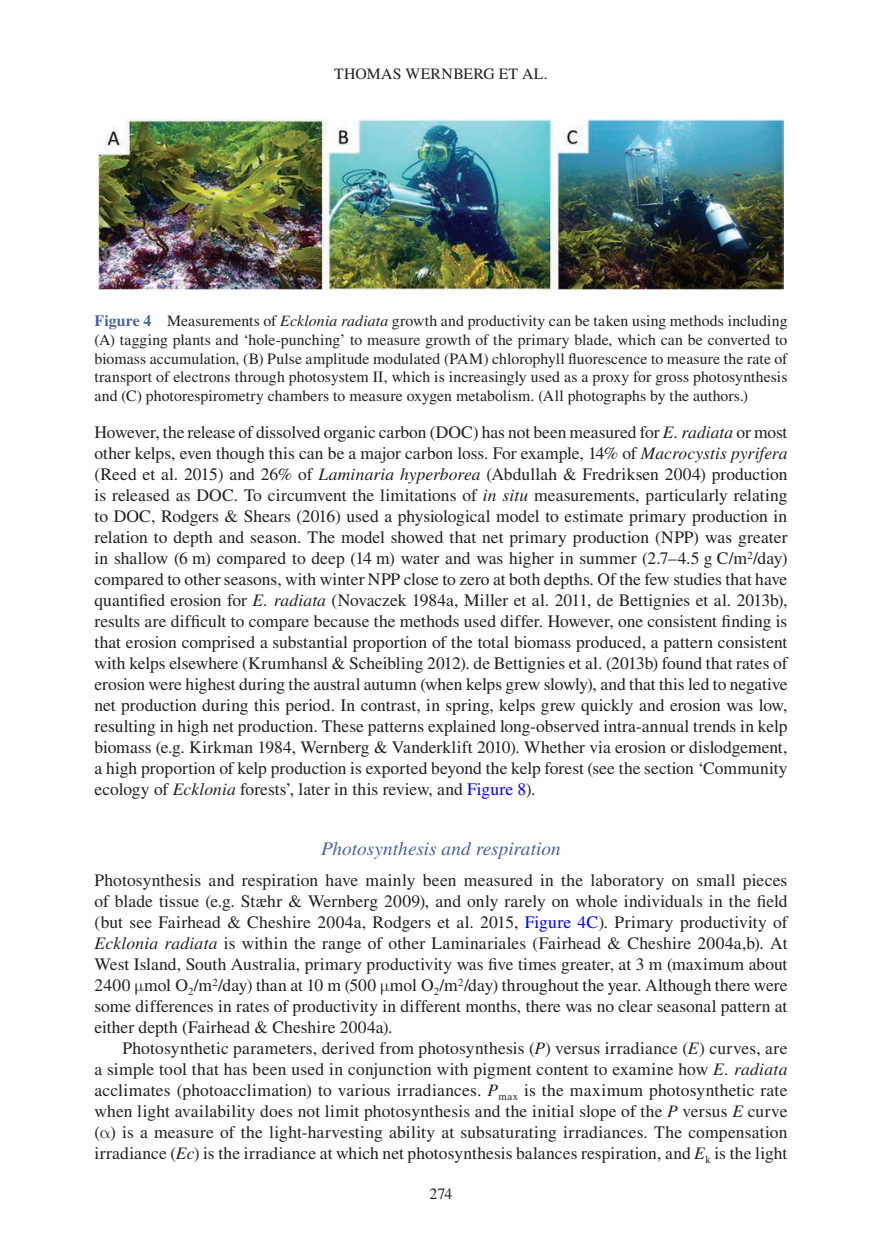
<style>
.page{position:relative;width:882px;height:1260px;background:#fff}
.page>*{position:absolute;margin:0;border:0;box-sizing:border-box;transform-origin:0 0}
.t1{font:italic 19.25px "Times LT Std";color:#4661a6}
.t2{font:17.5px/21px "Times LT Std";color:#231f20;text-align:justify}
.t3{font:15.75px/18.9px "Times LT Std";letter-spacing:.005em;color:#231f20;text-align:justify}
.s1{font-weight:700;color:#4661a6}
.s2{font-style:italic}
.s3{color:#00f}
</style>
<div class="page">
<img style="left:99px;top:119px;width:684px;height:170px">
<p class="t3" style="left:334px;top:64px;width:16px">Thomas</p>
<p class="t3" style="left:405px;top:64px;width:20px">Wernberg</p>
<p class="t3" style="left:499px;top:64px;width:50px">etal.</p>
<p class="t3" style="left:94px;top:311px;width:695px"><span class="s1">Figure 4</span> Measurements of <span class="s2">Ecklonia radiata</span> growth and productivity can be taken using methods including (A) tagging plants and ‘hole-punching’ to measure growth of the primary blade, which can be converted to biomass accumulation, (B) Pulse amplitude modulated (PAM) chlorophyll fluorescence to measure the rate of transport of electrons through photosystem II, which is increasingly used as a proxy for gross photosynthesis and (C) photorespirometry chambers to measure oxygen metabolism. (All photographs by the authors.)</p>
<p class="t2" style="left:94px;top:421px;width:695px">However, the release of dissolved organic carbon (DOC) has not been measured for <span class="s2">E. radiata</span> or most other kelps, even though this can be a major carbon loss. For example, 14% of <span class="s2">Macrocystis pyrifera </span>(Reed et al. 2015) and 26% of <span class="s2">Laminaria hyperborea</span> (Abdullah &amp; Fredriksen 2004) production is released as DOC. To circumvent the limitations of <span class="s2">in situ</span> measurements, particularly relating to DOC, Rodgers &amp; Shears (2016) used a physiological model to estimate primary production in relation to depth and season. The model showed that net primary production (NPP) was greater in shallow (6 m) compared to deep (14 m) water and was higher in summer (2.7–4.5 g C/m<sup>2</sup>/day) compared to other seasons, with winter NPP close to zero at both depths. Of the few studies that have quantified erosion for <span class="s2">E. radiata</span> (Novaczek 1984a, Miller et al. 2011, de Bettignies et al. 2013b), results are difficult to compare because the methods used differ. However, one consistent finding is that erosion comprised a substantial proportion of the total biomass produced, a pattern consistent with kelps elsewhere (Krumhansl &amp; Scheibling 2012). de Bettignies et al. (2013b) found that rates of erosion were highest during the austral autumn (when kelps grew slowly), and that this led to negative net production during this period. In contrast, in spring, kelps grew quickly and erosion was low, resulting in high net production. These patterns explained long-observed intra-annual trends in kelp biomass (e.g. Kirkman 1984, Wernberg &amp; Vanderklift 2010). Whether via erosion or dislodgement, a high proportion of kelp production is exported beyond the kelp forest (see the section ‘Community ecology of <span class="s2">Ecklonia</span> forests’, later in this review, and <span class="s3">Figure 8</span>).</p>
<p class="t1" style="left:321px;top:838px;width:241px">Photosynthesis and respiration</p>
<p class="t2" style="left:94px;top:870px;width:695px">Photosynthesis and respiration have mainly been measured in the laboratory on small pieces of blade tissue (e.g. Stæhr &amp; Wernberg 2009), and only rarely on whole individuals in the field (but see Fairhead &amp; Cheshire 2004a, Rodgers et al. 2015, <span class="s3">Figure 4C</span>). Primary productivity of <span class="s2">Ecklonia radiata</span> is within the range of other Laminariales (Fairhead &amp; Cheshire 2004a,b). At West Island, South Australia, primary productivity was five times greater, at 3 m (maximum about 2400 mol O<sub>2</sub>/m<sup>2</sup>/day) than at 10 m (500 mol O<sub>2</sub>/m<sup>2</sup>/day) throughout the year. Although there were some differences in rates of productivity in different months, there was no clear seasonal pattern at either depth (Fairhead &amp; Cheshire 2004a).</p>
<p class="t2" style="left:94px;top:1038px;width:695px;text-indent:28px">Photosynthetic parameters, derived from photosynthesis (<span class="s2">P</span>) versus irradiance (<span class="s2">E</span>) curves, are a simple tool that has been used in conjunction with pigment content to examine how <span class="s2">E. radiata </span>acclimates (photoacclimation) to various irradiances. <span class="s2">P</span><sub>max</sub> is the maximum photosynthetic rate when light availability does not limit photosynthesis and the initial slope of the <span class="s2">P</span> versus <span class="s2">E</span> curve ( ) is a measure of the light-harvesting ability at subsaturating irradiances. The compensation irradiance (<span class="s2">Ec</span>) is the irradiance at which net photosynthesis balances respiration, and <span class="s2">E</span><sub>k</sub> is the light</p>
<p class="t3" style="left:430px;top:1184px;width:24px">274</p>
</div>
